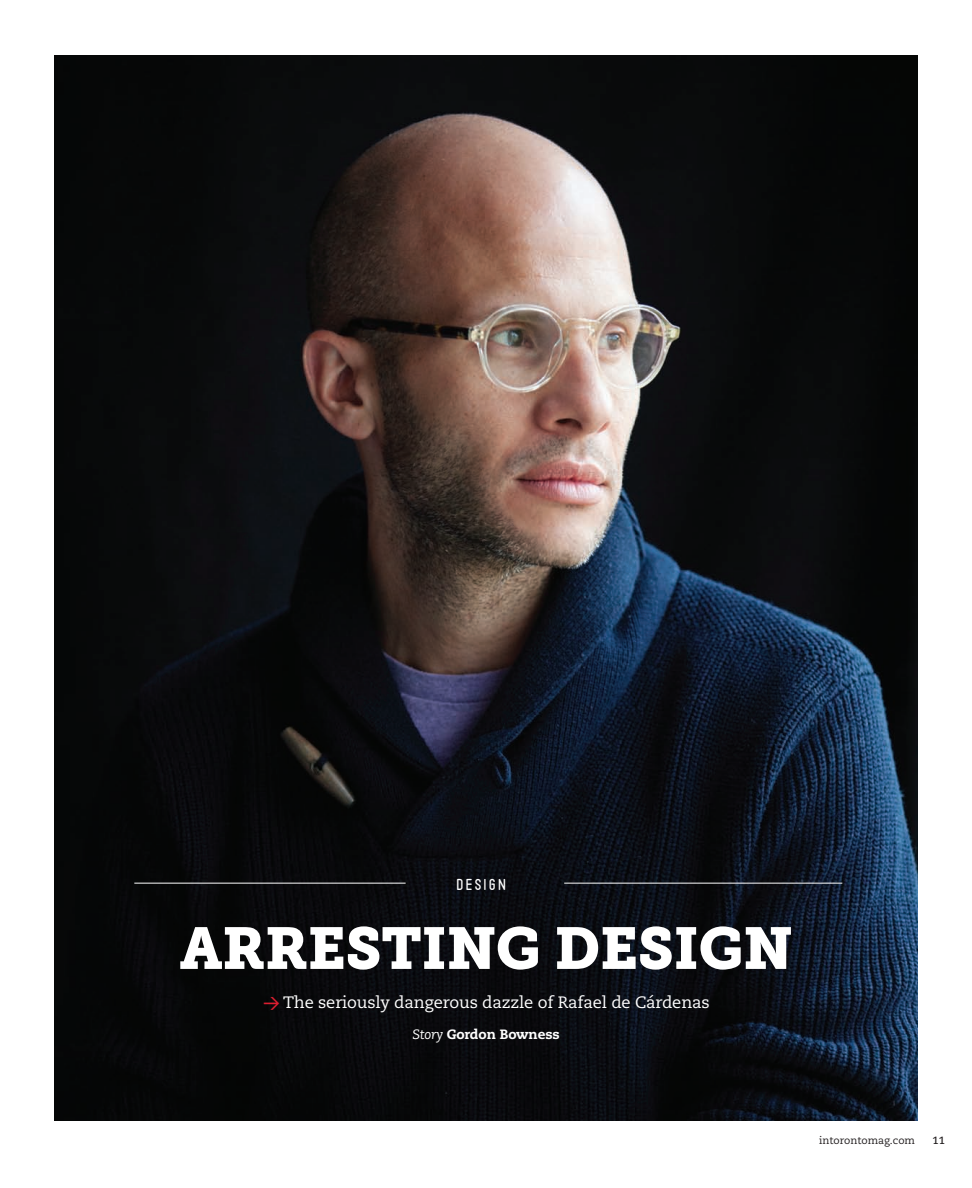
<style>
.page{position:relative;width:972px;height:1188px;background:#fff}
.page>*{position:absolute;margin:0;border:0;box-sizing:border-box;transform-origin:0 0}
.t1{font:58.5px "Museo Slab 900";letter-spacing:-.01em;color:#fff}
.t2{font:16.5px "Caecilia LT Std";letter-spacing:-.01em;color:#fff}
.t3{font:15.15px "Gorda";letter-spacing:.12em;color:#fff}
.t4{font:800 13.5px "Caecilia LT Std";letter-spacing:-.01em;color:#fff}
.t5{font:10.5px "Caecilia LT Std";color:#231f20}
.t6{font:700 10.5px "Caecilia LT Std";color:#231f20}
.s1{font-family:"DINOT";font-weight:500;color:#db1e30}
.s2{font-weight:400;font-style:italic}
</style>
<div class="page">
<img style="left:54px;top:56px;width:864px;height:1064px">
<hr style="left:134px;top:883px;width:272px;height:1px;background:#fff">
<hr style="left:564px;top:883px;width:278px;height:1px;background:#fff">
<p class="t3" style="left:456px;top:875px;width:52px">DESIGN</p>
<h1 class="t1" style="left:180px;top:914px;width:615px">ARRESTING DESIGN</h1>
<p class="t2" style="left:263px;top:993px;width:448px"><span class="s1">→</span> The seriously dangerous dazzle of Rafael de Cárdenas</p>
<p class="t4" style="left:412px;top:1026px;width:149px"><span class="s2">Story</span> Gordon Bowness</p>
<p class="t5" style="left:819px;top:1134px;width:97px">intorontomag.com</p>
<p class="t6" style="left:933px;top:1134px;width:14px">11</p>
</div>
